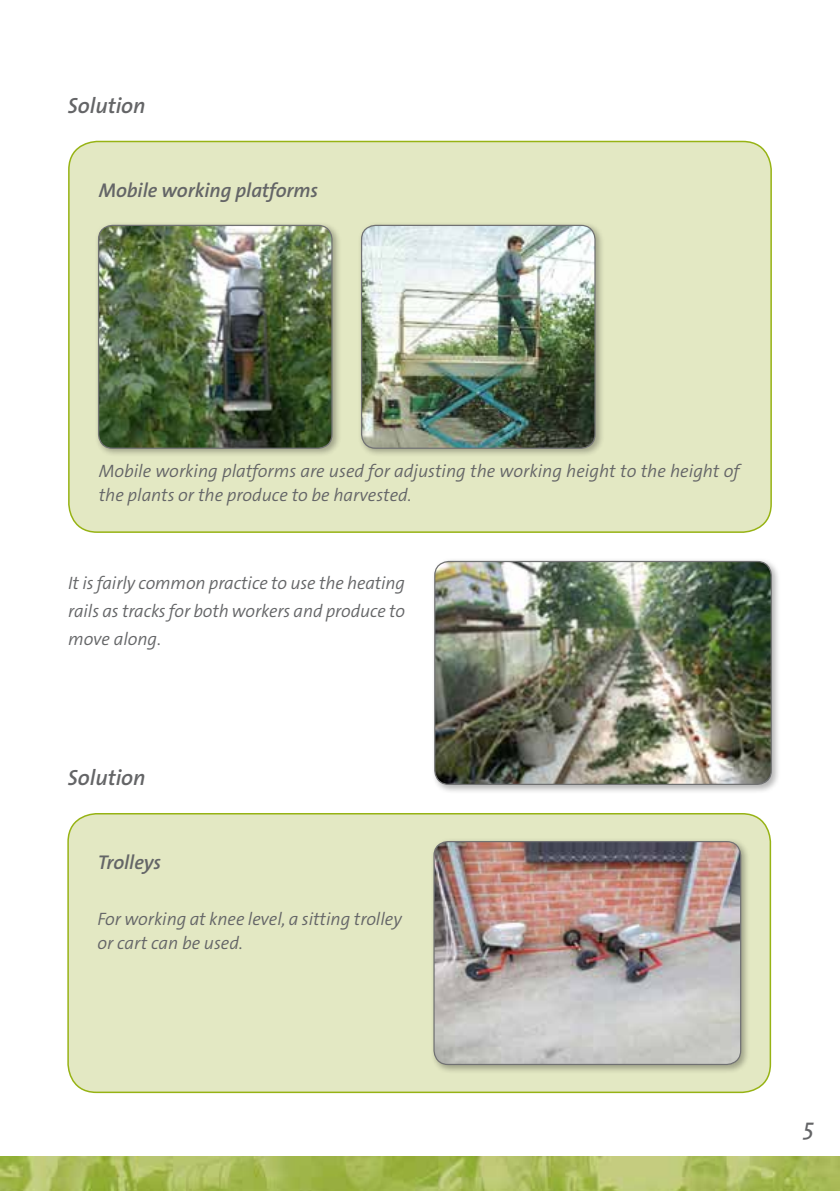
<style>
.page{position:relative;width:840px;height:1191px;background:#fff}
.page>*{position:absolute;margin:0;border:0;box-sizing:border-box;transform-origin:0 0}
.t1{font:italic 24px "The Sans";color:#646567}
.t2{font:italic 600 22px "The Sans B6";color:#646567}
.t3{font:italic 600 20px "The Sans B6";color:#646567}
.t4{font:italic 300 18px/28px "The Sans B4";color:#646567}
</style>
<div class="page">
<img style="left:0;top:1157px;width:839px;height:34px">
<div style="left:430px;top:557px;width:350px;height:236px;background:#000;opacity:.3"></div>
<img style="left:434px;top:561px;width:336px;height:223px">
<div style="left:434px;top:561px;width:337px;height:224px;border:1px solid #707172;border-radius:14px"></div>
<div style="left:68px;top:813px;width:702px;height:279px;background:#e3e8c3;border-radius:28px"></div>
<div style="left:67px;top:813px;width:703px;height:280px;border:2px solid #97b314;border-radius:28px"></div>
<div style="left:69px;top:141px;width:701px;height:391px;background:#e3e8c3;border-radius:28px"></div>
<div style="left:68px;top:141px;width:703px;height:392px;border:2px solid #97b314;border-radius:28px"></div>
<div style="left:430px;top:837px;width:319px;height:236px;background:#000;opacity:.3"></div>
<img style="left:434px;top:841px;width:306px;height:223px">
<div style="left:433px;top:841px;width:307px;height:224px;border:1px solid #707172;border-radius:14px"></div>
<div style="left:357px;top:221px;width:247px;height:236px;background:#000;opacity:.3"></div>
<img style="left:361px;top:225px;width:233px;height:223px">
<div style="left:361px;top:225px;width:234px;height:224px;border:1px solid #707172;border-radius:14px"></div>
<div style="left:94px;top:221px;width:247px;height:236px;background:#000;opacity:.3"></div>
<img style="left:98px;top:225px;width:234px;height:223px">
<div style="left:98px;top:225px;width:234px;height:224px;border:1px solid #707172;border-radius:14px"></div>
<p class="t2" style="left:68px;top:94px;width:79px">Solution</p>
<p class="t3" style="left:99px;top:179px;width:221px">Mobile working platforms</p>
<p class="t4" style="left:99px;top:460px;width:642px;line-height:24px">Mobile working platforms are used for adjusting the working height to the height of the plants or the produce to be harvested.</p>
<p class="t4" style="left:68px;top:570px;width:338px;text-align:justify">It is fairly common practice to use the heating rails as tracks for both workers and produce to move along.</p>
<p class="t2" style="left:68px;top:766px;width:79px">Solution</p>
<p class="t3" style="left:98px;top:851px;width:65px">Trolleys</p>
<p class="t4" style="left:97px;top:908px;width:306px;line-height:24px">For working at knee level, a sitting trolley or cart can be used.</p>
<h1 class="t1" style="left:802px;top:1106px;width:12px">5</h1>
</div>
